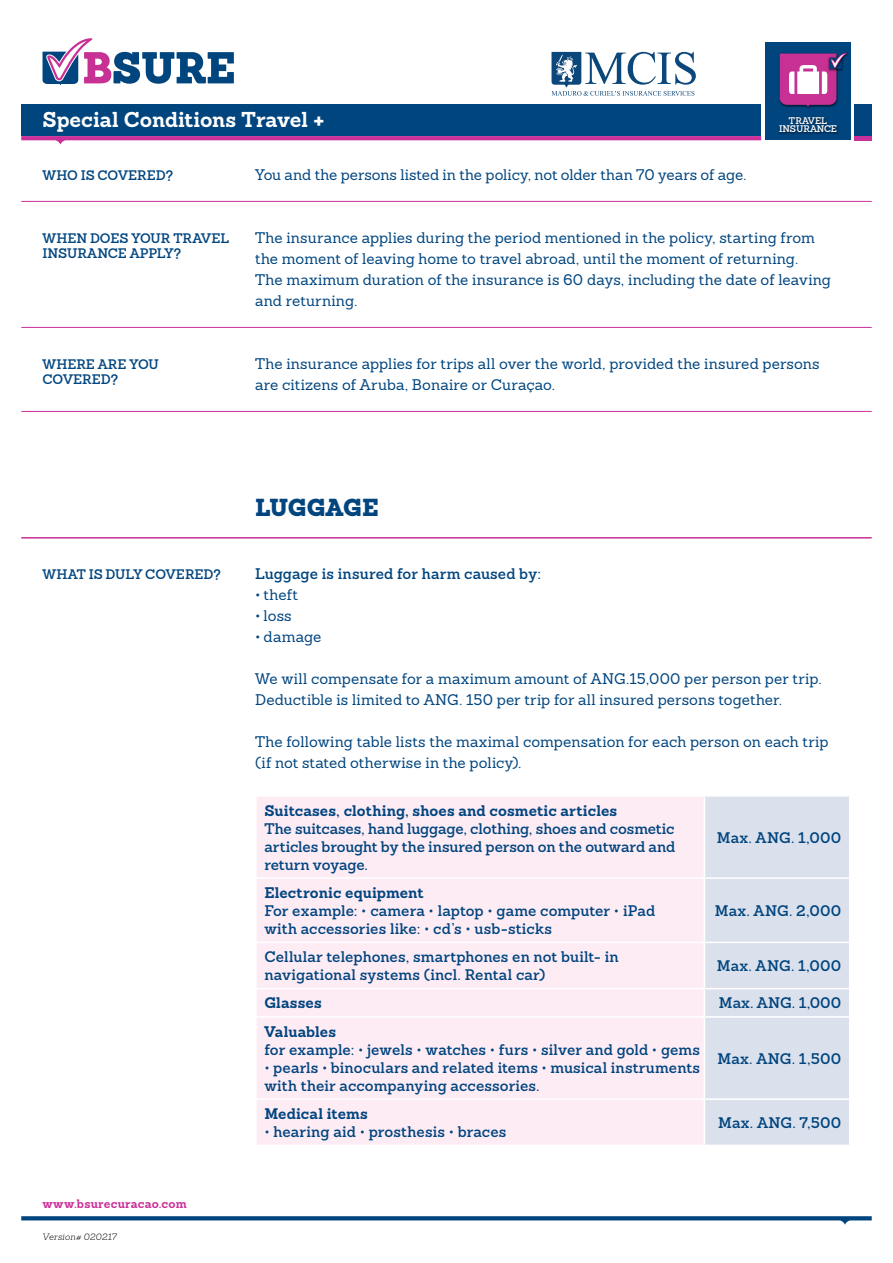
<style>
.page{position:relative;width:893px;height:1263px;background:#fff}
.page>*{position:absolute;margin:0;border:0;box-sizing:border-box;transform-origin:0 0}
.t1{font:900 24px "Sanchez";color:#01457f}
.t2{font:700 21px "Sanchez";color:#fff}
.t3{font:15px/21px "Sanchez";letter-spacing:.005em;color:#01457f}
.t4{font:600 15px/18px "Sanchez";letter-spacing:.005em;color:#01457f}
.t5{font:700 15px "Sanchez";letter-spacing:.01em;color:#01457f}
.t6{font:600 13.5px/15px "Sanchez";letter-spacing:-.005em;color:#01457f}
.t7{font:700 12px "Sanchez";letter-spacing:.015em;color:#ca3099}
.t8{font:600 9.45px/8.9px "Sanchez";letter-spacing:-.025em;color:#fff;text-align:center}
.t9{font:italic 300 9px "Sanchez";letter-spacing:.02em;color:#231f20}
</style>
<div class="page">
<svg style="left:21px;top:1216px;width:851px;height:9px"></svg>
<svg style="left:21px;top:136px;width:740px;height:9px"></svg>
<hr style="left:21px;top:201px;width:851px;height:1px;background:#ca3099">
<hr style="left:21px;top:327px;width:851px;height:1px;background:#ca3099">
<hr style="left:21px;top:411px;width:851px;height:1px;background:#ca3099">
<hr style="left:21px;top:537px;width:851px;height:2px;background:#ca3099">
<div style="left:257px;top:797px;width:447px;height:348px;background:#feecf5"></div>
<div style="left:705px;top:797px;width:144px;height:348px;background:#dbe1ec"></div>
<hr style="left:255px;top:877px;width:449px;height:2px;background:#fff">
<hr style="left:704px;top:877px;width:146px;height:2px;background:#fff">
<hr style="left:255px;top:942px;width:449px;height:1px;background:#fff">
<hr style="left:704px;top:942px;width:146px;height:1px;background:#fff">
<hr style="left:255px;top:988px;width:449px;height:1px;background:#fff">
<hr style="left:704px;top:988px;width:146px;height:1px;background:#fff">
<hr style="left:255px;top:1016px;width:449px;height:2px;background:#fff">
<hr style="left:704px;top:1016px;width:146px;height:2px;background:#fff">
<hr style="left:255px;top:1098px;width:449px;height:2px;background:#fff">
<hr style="left:704px;top:1098px;width:146px;height:2px;background:#fff">
<div style="left:21px;top:105px;width:740px;height:31px;background:#01457f"></div>
<div style="left:855px;top:105px;width:17px;height:31px;background:#01457f"></div>
<hr style="left:855px;top:136px;width:17px;height:4px;background:#ca3099">
<div style="left:765px;top:43px;width:85px;height:97px;background:#01457f"></div>
<img style="left:779px;top:53px;width:51px;height:56px">
<img style="left:779px;top:116px;width:60px;height:19px">
<svg style="left:780px;top:53px;width:67px;height:54px;background:#aa62a3"></svg>
<svg style="left:551px;top:52px;width:145px;height:44px"></svg>
<svg style="left:43px;top:38px;width:191px;height:47px"></svg>
<h2 class="t2" style="left:43px;top:105px;width:283px">Special Conditions Travel +</h2>
<p class="t8" style="left:779px;top:116px;width:59px">TRAVEL<br>INSURANCE</p>
<p class="t6" style="left:43px;top:168px;width:132px">WHO IS COVERED?</p>
<p class="t3" style="left:255px;top:164px;width:493px">You and the persons listed in the policy, not older than 70 years of age.</p>
<p class="t6" style="left:43px;top:231px;width:188px">WHEN DOES YOUR TRAVEL<br>INSURANCE APPLY?</p>
<p class="t3" style="left:255px;top:227px;width:577px">The insurance applies during the period mentioned in the policy, starting from the moment of leaving home to travel abroad, until the moment of returning.<br>The maximum duration of the insurance is 60 days, including the date of leaving and returning.</p>
<p class="t6" style="left:43px;top:357px;width:118px">WHERE ARE YOU<br>COVERED?</p>
<p class="t3" style="left:255px;top:353px;width:566px">The insurance applies for trips all over the world, provided the insured persons are citizens of Aruba, Bonaire or Curaçao.</p>
<p class="t6" style="left:43px;top:567px;width:180px">WHAT IS DULY COVERED?</p>
<p class="t7" style="left:43px;top:1195px;width:146px">www.bsurecuracao.com</p>
<p class="t9" style="left:43px;top:1231px;width:75px">Version# 020217</p>
<h1 class="t1" style="left:255px;top:490px;width:126px">LUGGAGE</h1>
<p class="t4" style="left:255px;top:565px;width:287px">Luggage is insured for harm caused by:</p>
<p class="t3" style="left:255px;top:584px;width:44px">• theft</p>
<p class="t3" style="left:255px;top:605px;width:38px">• loss</p>
<p class="t3" style="left:255px;top:626px;width:68px">• damage</p>
<p class="t3" style="left:255px;top:668px;width:568px">We will compensate for a maximum amount of ANG.15,000 per person per trip.<br>Deductible is limited to ANG. 150 per trip for all insured persons together.</p>
<p class="t3" style="left:255px;top:731px;width:575px">The following table lists the maximal compensation for each person on each trip (if not stated otherwise in the policy).</p>
<p class="t5" style="left:264px;top:800px;width:354px">Suitcases, clothing, shoes and cosmetic articles</p>
<p class="t4" style="left:264px;top:819px;width:412px;text-align:justify">The suitcases, hand luggage, clothing, shoes and cosmetic articles brought by the insured person on the outward and return voyage.</p>
<p class="t4" style="left:717px;top:828px;width:126px">Max. ANG. 1,000</p>
<p class="t5" style="left:264px;top:882px;width:161px">Electronic equipment</p>
<p class="t4" style="left:264px;top:901px;width:392px">For example: • camera • laptop • game computer • iPad with accessories like: • cd’s • usb-sticks</p>
<p class="t4" style="left:715px;top:901px;width:128px">Max. ANG. 2,000</p>
<p class="t4" style="left:264px;top:948px;width:356px">Cellular telephones, smartphones en not built- in navigational systems (incl. Rental car)</p>
<p class="t4" style="left:717px;top:957px;width:126px">Max. ANG. 1,000</p>
<p class="t5" style="left:264px;top:993px;width:59px">Glasses</p>
<p class="t4" style="left:719px;top:994px;width:124px">Max. ANG. 1,000</p>
<p class="t5" style="left:264px;top:1021px;width:73px">Valuables</p>
<p class="t4" style="left:264px;top:1040px;width:437px">for example: • jewels • watches • furs • silver and gold • gems</p>
<p class="t4" style="left:264px;top:1058px;width:437px">• pearls • binoculars and related items • musical instruments with their accompanying accessories.</p>
<p class="t4" style="left:717px;top:1049px;width:125px">Max. ANG. 1,500</p>
<p class="t5" style="left:264px;top:1103px;width:105px">Medical items</p>
<p class="t4" style="left:264px;top:1122px;width:244px">• hearing aid • prosthesis • braces</p>
<p class="t4" style="left:718px;top:1113px;width:125px">Max. ANG. 7,500</p>
</div>
